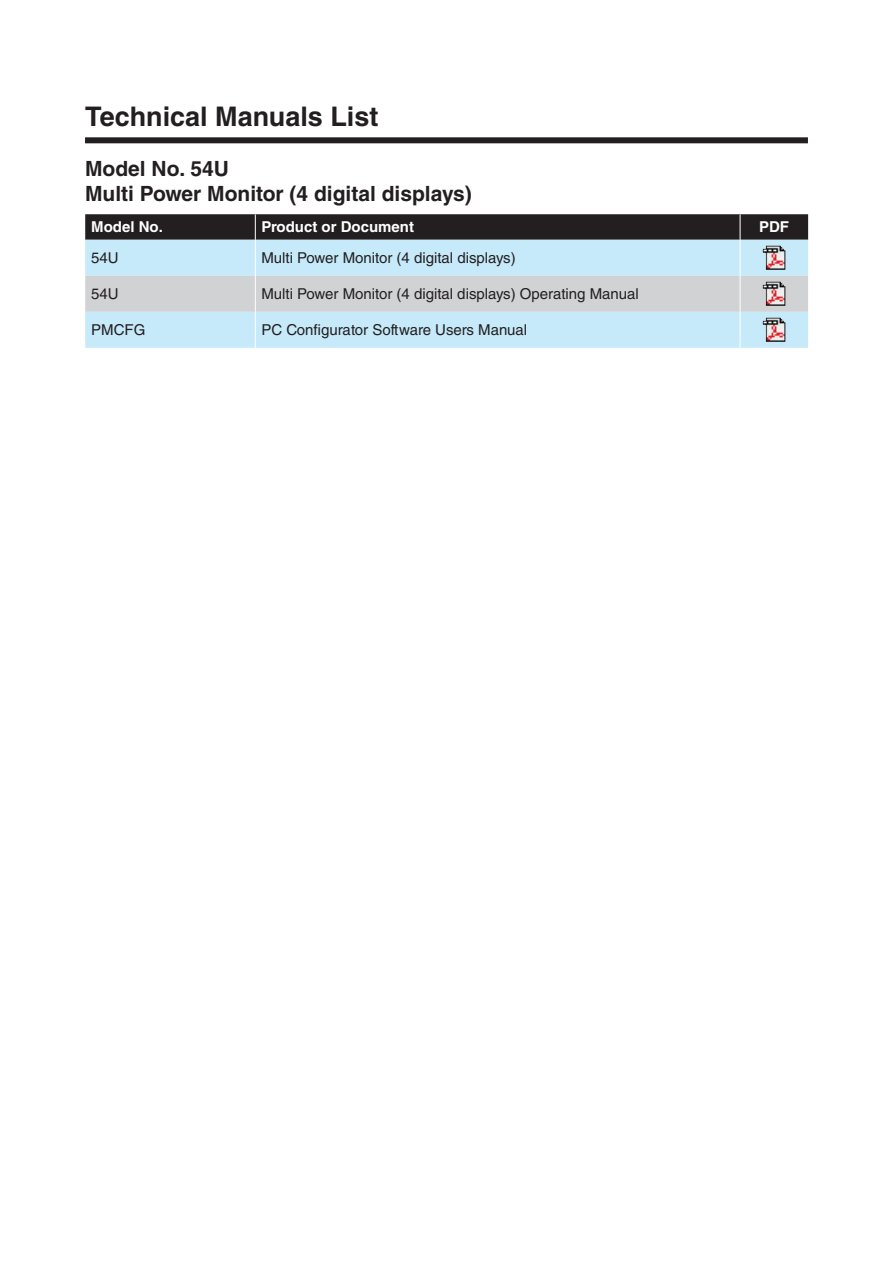
<style>
.page{position:relative;width:893px;height:1263px;background:#fff}
.page>*{position:absolute;margin:0;border:0;box-sizing:border-box;transform-origin:0 0}
.t1{font:700 27px "Helvetica LT Std";color:#231f20}
.t2{font:700 21px/25.2px "Helvetica LT Std";color:#231f20}
.t3{font:15px "Helvetica LT Std";color:#231f20}
.t4{font:700 15px "Helvetica LT Std";color:#fff}
</style>
<div class="page">
<div style="left:85px;top:240px;width:723px;height:108px;background:#c6eafa"></div>
<div style="left:85px;top:276px;width:723px;height:36px;background:#d1d2d4"></div>
<svg style="left:85px;top:214px;width:723px;height:26px;background:#282526"></svg>
<hr style="left:255px;top:240px;width:1px;height:36px;background:#fff">
<hr style="left:740px;top:240px;width:1px;height:36px;background:#fff">
<hr style="left:255px;top:276px;width:1px;height:36px;background:#fff">
<hr style="left:740px;top:276px;width:1px;height:36px;background:#fff">
<hr style="left:255px;top:312px;width:1px;height:36px;background:#fff">
<hr style="left:740px;top:312px;width:1px;height:36px;background:#fff">
<img style="left:763px;top:246px;width:22px;height:24px">
<img style="left:763px;top:282px;width:22px;height:24px">
<img style="left:763px;top:318px;width:22px;height:24px">
<div style="left:85px;top:137px;width:723px;height:6px;background:#231f20"></div>
<h1 class="t1" style="left:85px;top:100px;width:295px">Technical Manuals List</h1>
<h2 class="t2" style="left:85px;top:156px;width:388px">Model No. 54U<br>Multi Power Monitor (4 digital displays)</h2>
<p class="t4" style="left:91px;top:218px;width:73px">Model No.</p>
<p class="t4" style="left:261px;top:218px;width:154px">Product or Document</p>
<p class="t4" style="left:759px;top:218px;width:32px">PDF</p>
<p class="t3" style="left:91px;top:249px;width:29px">54U</p>
<p class="t3" style="left:261px;top:249px;width:256px">Multi Power Monitor (4 digital displays)</p>
<p class="t3" style="left:91px;top:285px;width:29px">54U</p>
<p class="t3" style="left:261px;top:285px;width:379px">Multi Power Monitor (4 digital displays) Operating Manual</p>
<p class="t3" style="left:91px;top:321px;width:56px">PMCFG</p>
<p class="t3" style="left:261px;top:321px;width:267px">PC Configurator Software Users Manual</p>
</div>
